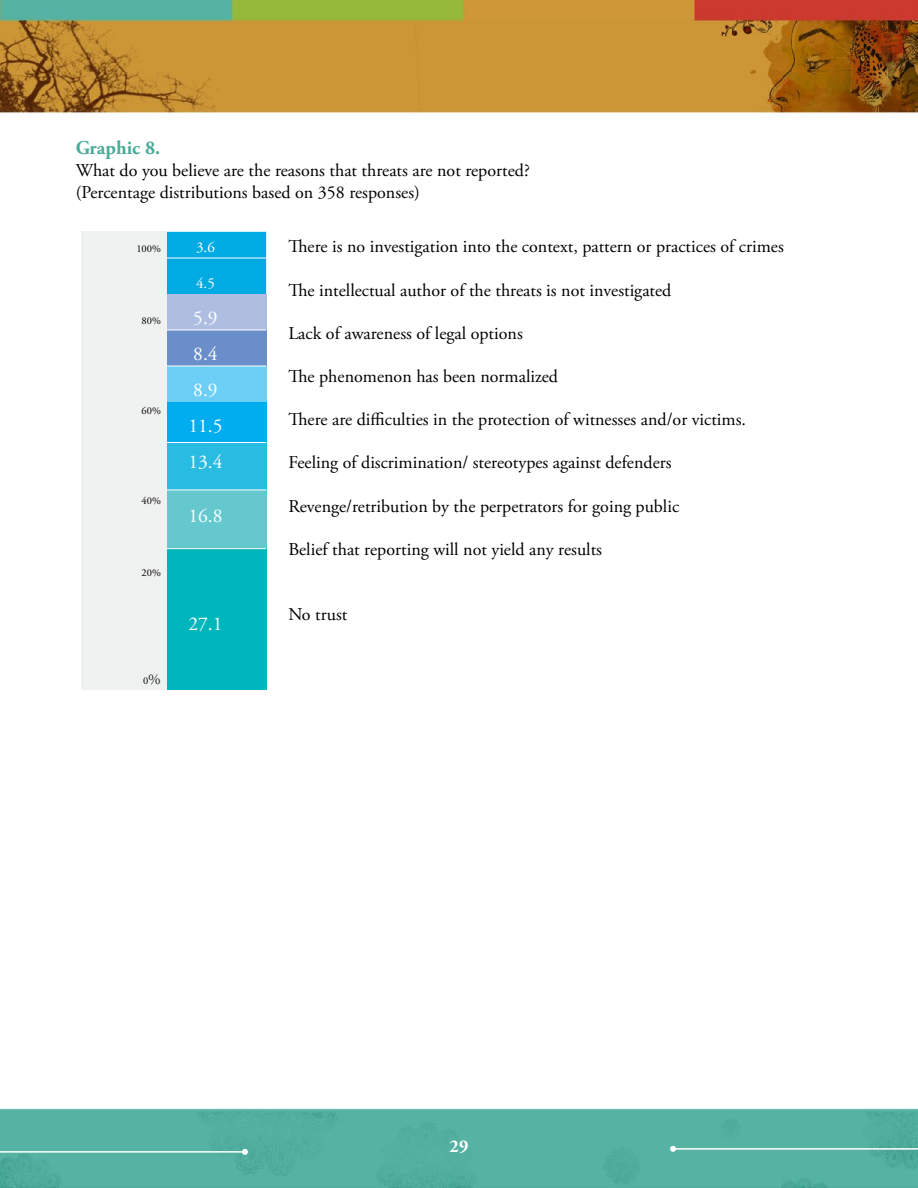
<style>
.page{position:relative;width:918px;height:1188px;background:#fff}
.page>*{position:absolute;margin:0;border:0;box-sizing:border-box;transform-origin:0 0}
.t1{font:19.5px/36px "Adobe Garamond Pro";color:#fff}
.t2{font:700 19.5px "Adobe Garamond Pro";color:#4aab98}
.t3{font:18px/21.6px "Adobe Garamond Pro";color:#000}
.t4{font:700 18px "Adobe Garamond Pro";color:#fff}
.t5{font:15px "Adobe Garamond Pro";color:#fff}
.t6{font:10.5px "Adobe Garamond Pro";color:#000}
.s1{font-size:15px;color:#282829}
</style>
<div class="page">
<img style="left:0;top:0;width:918px;height:1188px">
<hr style="left:0;top:1151px;width:245px;height:2px;background:#fff">
<svg style="left:242px;top:1149px;width:6px;height:6px"></svg>
<hr style="left:673px;top:1148px;width:245px;height:2px;background:#fff">
<svg style="left:670px;top:1146px;width:6px;height:6px"></svg>
<div style="left:82px;top:231px;width:85px;height:459px;background:#f0f1f1"></div>
<div style="left:167px;top:232px;width:99px;height:62px;background:#00abe4"></div>
<div style="left:167px;top:294px;width:99px;height:36px;background:#aebee1"></div>
<div style="left:167px;top:330px;width:99px;height:36px;background:#6a8ec9"></div>
<div style="left:167px;top:366px;width:99px;height:36px;background:#6dcff6"></div>
<div style="left:167px;top:402px;width:99px;height:41px;background:#00adef"></div>
<div style="left:167px;top:443px;width:99px;height:47px;background:#28bce2"></div>
<div style="left:167px;top:490px;width:99px;height:59px;background:#65c8ce"></div>
<div style="left:167px;top:549px;width:99px;height:141px;background:#00b6bd"></div>
<hr style="left:167px;top:231px;width:99px;height:1px;background:#fff">
<hr style="left:167px;top:258px;width:99px;height:1px;background:#fff">
<hr style="left:167px;top:330px;width:99px;height:1px;background:#fff">
<hr style="left:167px;top:366px;width:99px;height:1px;background:#fff">
<hr style="left:167px;top:442px;width:99px;height:1px;background:#fff">
<hr style="left:167px;top:490px;width:99px;height:1px;background:#fff">
<hr style="left:167px;top:548px;width:99px;height:1px;background:#fff">
<p class="t2" style="left:76px;top:137px;width:86px">Graphic 8.</p>
<p class="t3" style="left:76px;top:160px;width:456px">What do you believe are the reasons that threats are not reported? (Percentage distributions based on 358 responses)</p>
<p class="t6" style="left:136px;top:242px;width:26px">100%</p>
<p class="t6" style="left:142px;top:314px;width:21px">80%</p>
<p class="t6" style="left:142px;top:404px;width:21px">60%</p>
<p class="t6" style="left:142px;top:494px;width:21px">40%</p>
<p class="t6" style="left:142px;top:566px;width:21px">20%</p>
<p class="t6" style="left:143px;top:674px;width:19px">0<span class="s1">%</span></p>
<p class="t5" style="left:196px;top:238px;width:20px">3.6</p>
<p class="t5" style="left:196px;top:274px;width:20px">4.5</p>
<p class="t1" style="left:188px;top:301px;width:36px">5.9<br>8.4<br>8.9<br>11.5<br>13.4</p>
<p class="t1" style="left:188px;top:498px;width:36px">16.8</p>
<p class="t1" style="left:188px;top:606px;width:36px">27.1</p>
<p class="t3" style="left:288px;top:237px;width:497px">There is no investigation into the context, pattern or practices of crimes</p>
<p class="t3" style="left:288px;top:280px;width:385px">The intellectual author of the threats is not investigated</p>
<p class="t3" style="left:288px;top:323px;width:236px">Lack of awareness of legal options</p>
<p class="t3" style="left:288px;top:366px;width:271px">The phenomenon has been normalized</p>
<p class="t3" style="left:288px;top:409px;width:459px">There are difficulties in the protection of witnesses and/or victims.</p>
<p class="t3" style="left:288px;top:453px;width:385px">Feeling of discrimination/ stereotypes against defenders</p>
<p class="t3" style="left:288px;top:496px;width:392px">Revenge/retribution by the perpetrators for going public</p>
<p class="t3" style="left:288px;top:539px;width:315px">Belief that reporting will not yield any results</p>
<p class="t3" style="left:288px;top:604px;width:61px">No trust</p>
<p class="t4" style="left:450px;top:1135px;width:20px">29</p>
</div>
